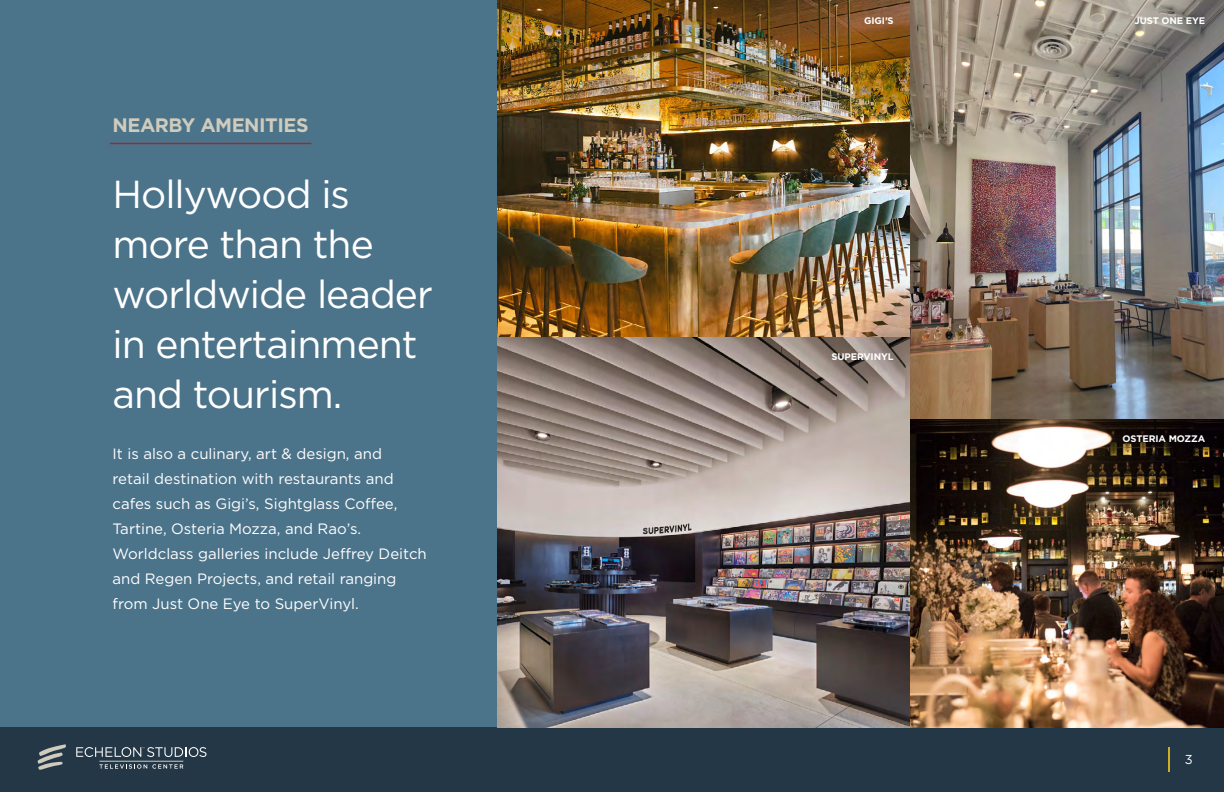
<style>
.page{position:relative;width:1224px;height:792px;background:#4b738a}
.page>*{position:absolute;margin:0;border:0;box-sizing:border-box;transform-origin:0 0}
.t1{font:39px/50px "Gotham";letter-spacing:-.025em;color:#fff}
.t2{font:700 19.5px "Gotham";letter-spacing:-.025em;color:#cfcbbd}
.t3{font:15px/25px "Gotham";color:#fff}
.t4{font:12.9px "Gotham";color:#fff}
.t5{font:700 9.5px "Gotham";letter-spacing:-.01em;color:#fff}
</style>
<div class="page">
<div style="left:0;top:727px;width:1224px;height:65px;background:#233746"></div>
<hr style="left:1168px;top:748px;width:2px;height:24px;background:#ceae22">
<svg style="left:99px;top:764px;width:84px;height:5px"></svg>
<hr style="left:99px;top:761px;width:84px;height:1px;background:#cfcbbd">
<svg style="left:38px;top:744px;width:28px;height:26px"></svg>
<svg style="left:76px;top:747px;width:131px;height:10px"></svg>
<img style="left:498px;top:0;width:412px;height:727px">
<img style="left:910px;top:0;width:313px;height:419px">
<img style="left:910px;top:419px;width:314px;height:308px">
<hr style="left:110px;top:143px;width:201px;height:1px;background:#af2129">
<h2 class="t2" style="left:112px;top:113px;width:198px">NEARBY AMENITIES</h2>
<h1 class="t1" style="left:112px;top:169px;width:322px">Hollywood is more than the worldwide leader in entertainment and tourism.</h1>
<p class="t3" style="left:112px;top:441px;width:316px">It is also a culinary, art &amp; design, and<br>retail destination with restaurants and cafes such as Gigi’s, Sightglass Coffee, Tartine, Osteria Mozza, and Rao’s.<br>Worldclass galleries include Jeffrey Deitch and Regen Projects, and retail ranging from Just One Eye to SuperVinyl.</p>
<p class="t5" style="left:864px;top:15px;width:31px">GIGI’S</p>
<p class="t5" style="left:1134px;top:15px;width:72px">JUST ONE EYE</p>
<p class="t5" style="left:831px;top:351px;width:64px">SUPERVINYL</p>
<p class="t5" style="left:1123px;top:432px;width:84px">OSTERIA MOZZA</p>
<p class="t4" style="left:1185px;top:751px;width:9px">3</p>
</div>
